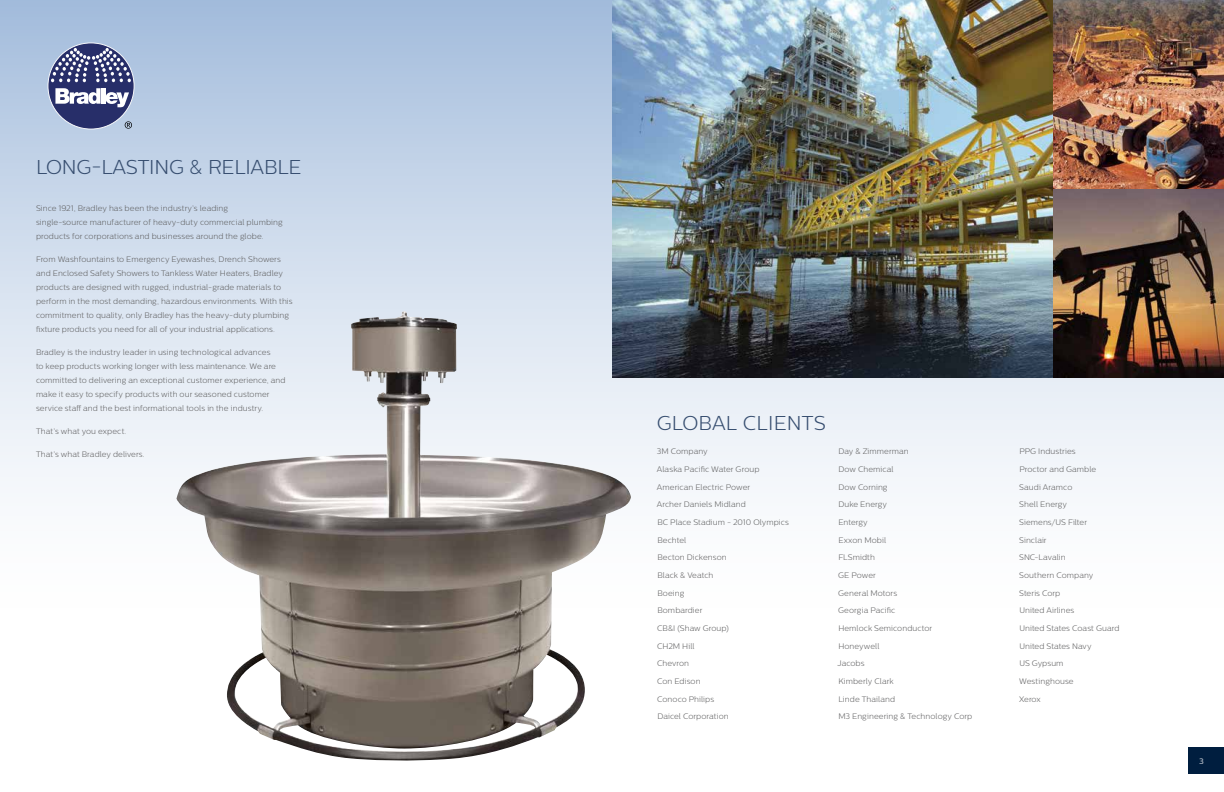
<style>
.page{position:relative;width:1224px;height:792px;background:#fff}
.page>*{position:absolute;margin:0;border:0;box-sizing:border-box;transform-origin:0 0}
.t1{font:300 20px "Centrale Sans";letter-spacing:-.01em;color:#364d6f}
.t2{font:300 20px "Centrale Sans";letter-spacing:.01em;color:#364d6f}
.t3{font:300 8px/14px "Centrale Sans";letter-spacing:.01em;color:#5e5e5f}
.t4{font:500 8px "Centrale Sans";color:#fff}
</style>
<div class="page">
<div style="left:0;top:0;width:1224px;height:792px;background:linear-gradient(to bottom,#afc5e0,#fff)"></div>
<img style="left:176px;top:311px;width:455px;height:451px">
<img style="left:1053px;top:0;width:171px;height:189px">
<svg style="left:48px;top:42px;width:87px;height:88px;background:#727ba2"></svg>
<img style="left:1053px;top:189px;width:171px;height:189px">
<img style="left:612px;top:0;width:441px;height:378px">
<div style="left:1188px;top:747px;width:36px;height:27px;background:#001e3f"></div>
<h1 class="t1" style="left:36px;top:156px;width:267px">LONG-LASTING &amp; RELIABLE</h1>
<p class="t3" style="left:36px;top:201px;width:248px">Since 1921, Bradley has been the industry’s leading<br>single-source manufacturer of heavy-duty commercial plumbing products for corporations and businesses around the globe.</p>
<p class="t3" style="left:36px;top:252px;width:258px">From Washfountains to Emergency Eyewashes, Drench Showers and Enclosed Safety Showers to Tankless Water Heaters, Bradley products are designed with rugged, industrial-grade materials to perform in the most demanding, hazardous environments. With this commitment to quality, only Bradley has the heavy-duty plumbing fixture products you need for all of your industrial applications.</p>
<p class="t3" style="left:36px;top:345px;width:251px">Bradley is the industry leader in using technological advances<br>to keep products working longer with less maintenance. We are committed to delivering an exceptional customer experience, and make it easy to specify products with our seasoned customer service staff and the best informational tools in the industry.</p>
<p class="t3" style="left:36px;top:424px;width:92px">That’s what you expect.</p>
<p class="t3" style="left:36px;top:447px;width:110px">That’s what Bradley delivers.</p>
<h1 class="t2" style="left:657px;top:412px;width:171px">GLOBAL CLIENTS</h1>
<p class="t3" style="left:657px;top:444px;width:52px">3M Company</p>
<p class="t3" style="left:657px;top:462px;width:104px">Alaska Pacific Water Group</p>
<p class="t3" style="left:657px;top:480px;width:95px">American Electric Power</p>
<p class="t3" style="left:657px;top:497px;width:90px">Archer Daniels Midland</p>
<p class="t3" style="left:657px;top:515px;width:133px">BC Place Stadium - 2010 Olympics</p>
<p class="t3" style="left:657px;top:533px;width:30px">Bechtel</p>
<p class="t3" style="left:657px;top:550px;width:71px">Becton Dickenson</p>
<p class="t3" style="left:657px;top:568px;width:58px">Black &amp; Veatch</p>
<p class="t3" style="left:657px;top:586px;width:28px">Boeing</p>
<p class="t3" style="left:657px;top:603px;width:47px">Bombardier</p>
<p class="t3" style="left:657px;top:621px;width:73px">CB&amp;I (Shaw Group)</p>
<p class="t3" style="left:657px;top:639px;width:39px">CH2M Hill</p>
<p class="t3" style="left:657px;top:656px;width:33px">Chevron</p>
<p class="t3" style="left:657px;top:674px;width:45px">Con Edison</p>
<p class="t3" style="left:657px;top:692px;width:58px">Conoco Philips</p>
<p class="t3" style="left:657px;top:709px;width:73px">Daicel Corporation</p>
<p class="t3" style="left:838px;top:445px;width:72px">Day &amp; Zimmerman</p>
<p class="t3" style="left:838px;top:462px;width:57px">Dow Chemical</p>
<p class="t3" style="left:838px;top:480px;width:51px">Dow Corning</p>
<p class="t3" style="left:838px;top:497px;width:50px">Duke Energy</p>
<p class="t3" style="left:838px;top:515px;width:31px">Entergy</p>
<p class="t3" style="left:838px;top:533px;width:49px">Exxon Mobil</p>
<p class="t3" style="left:838px;top:550px;width:38px">FLSmidth</p>
<p class="t3" style="left:838px;top:568px;width:39px">GE Power</p>
<p class="t3" style="left:838px;top:586px;width:61px">General Motors</p>
<p class="t3" style="left:838px;top:603px;width:59px">Georgia Pacific</p>
<p class="t3" style="left:838px;top:621px;width:95px">Hemlock Semiconductor</p>
<p class="t3" style="left:838px;top:639px;width:43px">Honeywell</p>
<p class="t3" style="left:837px;top:656px;width:29px">Jacobs</p>
<p class="t3" style="left:838px;top:674px;width:57px">Kimberly Clark</p>
<p class="t3" style="left:838px;top:692px;width:58px">Linde Thailand</p>
<p class="t3" style="left:838px;top:709px;width:135px">M3 Engineering &amp; Technology Corp</p>
<p class="t3" style="left:1019px;top:445px;width:58px">PPG Industries</p>
<p class="t3" style="left:1019px;top:462px;width:78px">Proctor and Gamble</p>
<p class="t3" style="left:1019px;top:480px;width:55px">Saudi Aramco</p>
<p class="t3" style="left:1019px;top:498px;width:49px">Shell Energy</p>
<p class="t3" style="left:1019px;top:515px;width:69px">Siemens/US Filter</p>
<p class="t3" style="left:1019px;top:533px;width:29px">Sinclair</p>
<p class="t3" style="left:1019px;top:551px;width:48px">SNC-Lavalin</p>
<p class="t3" style="left:1019px;top:568px;width:76px">Southern Company</p>
<p class="t3" style="left:1019px;top:586px;width:43px">Steris Corp</p>
<p class="t3" style="left:1019px;top:604px;width:57px">United Airlines</p>
<p class="t3" style="left:1019px;top:621px;width:102px">United States Coast Guard</p>
<p class="t3" style="left:1019px;top:639px;width:74px">United States Navy</p>
<p class="t3" style="left:1019px;top:657px;width:46px">US Gypsum</p>
<p class="t3" style="left:1019px;top:674px;width:56px">Westinghouse</p>
<p class="t3" style="left:1019px;top:692px;width:23px">Xerox</p>
<p class="t4" style="left:1199px;top:756px;width:6px">3</p>
</div>
